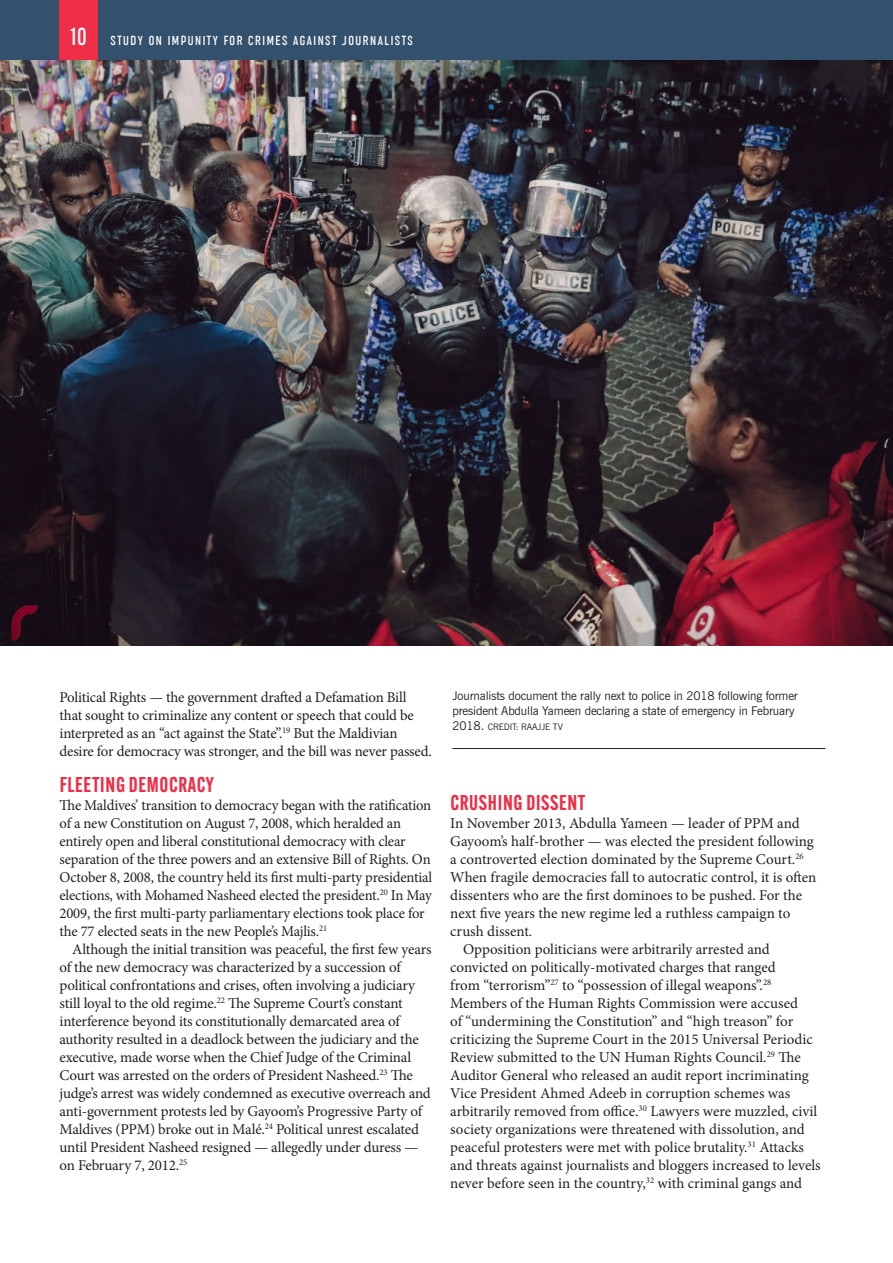
<style>
.page{position:relative;width:893px;height:1263px;background:#fff}
.page>*{position:absolute;margin:0;border:0;box-sizing:border-box;transform-origin:0 0}
.t1{font:600 21px "Alternate Gothic Cond ATF";letter-spacing:.03em;color:#ee2d46}
.t2{font:15px/18px "Minion Pro";letter-spacing:-.01em;color:#231f20}
.t3{font:300 13.5px "Sugo Pro Classic Trial";letter-spacing:.11em;color:#fff}
.t4{font:12px/15px "News Gothic BT";letter-spacing:-.01em;color:#231f20}
.t5{font:9px "News Gothic BT";letter-spacing:-.01em;color:#231f20}
.s1{font-family:"Alternate Gothic Cond ATF";font-weight:500;font-size:24px}
.s2{font-size:12px}
</style>
<div class="page">
<img style="left:0;top:60px;width:893px;height:585px">
<hr style="left:452px;top:748px;width:373px;height:1px;background:#231f20">
<div style="left:0;top:0;width:893px;height:60px;background:#33506d"></div>
<div style="left:60px;top:0;width:38px;height:60px;background:#ee2d46"></div>
<p class="t3" style="left:71px;top:33px;width:344px"><span class="s1">10</span> STUDY ON IMPUNITY FOR CRIMES AGAINST JOURNALISTS</p>
<p class="t2" style="left:60px;top:688px;width:374px">Political Rights — the government drafted a Defamation Bill that sought to criminalize any content or speech that could be interpreted as an “act against the State”.<sup>19</sup> But the Maldivian desire for democracy was stronger, and the bill was never passed.</p>
<h1 class="t1" style="left:60px;top:771px;width:156px">FLEETING DEMOCRACY</h1>
<p class="t2" style="left:60px;top:796px;width:374px">The Maldives’ transition to democracy began with the ratification of a new Constitution on August 7, 2008, which heralded an entirely open and liberal constitutional democracy with clear separation of the three powers and an extensive Bill of Rights. On October 8, 2008, the country held its first multi-party presidential elections, with Mohamed Nasheed elected the president.<sup>20</sup> In May 2009, the first multi-party parliamentary elections took place for the 77 elected seats in the new People’s Majlis.<sup>21</sup></p>
<p class="t2" style="left:60px;top:940px;width:373px;text-indent:13px">Although the initial transition was peaceful, the first few years of the new democracy was characterized by a succession of political confrontations and crises, often involving a judiciary still loyal to the old regime.<sup>22</sup> The Supreme Court’s constant interference beyond its constitutionally demarcated area of authority resulted in a deadlock between the judiciary and the executive, made worse when the Chief Judge of the Criminal Court was arrested on the orders of President Nasheed.<sup>23</sup> The judge’s arrest was widely condemned as executive overreach and anti-government protests led by Gayoom’s Progressive Party of Maldives (PPM) broke out in Malé.<sup>24</sup> Political unrest escalated until President Nasheed resigned — allegedly under duress — on February 7, 2012.<sup>25</sup></p>
<p class="t4" style="left:452px;top:688px;width:347px">Journalists document the rally next to police in 2018 following former president Abdulla Yameen declaring a state of emergency in February</p>
<p class="t5" style="left:452px;top:721px;width:112px"><span class="s2">2018.</span> CREDIT: RAAJJE TV</p>
<h1 class="t1" style="left:450px;top:789px;width:137px">CRUSHING DISSENT</h1>
<p class="t2" style="left:450px;top:814px;width:351px">In November 2013, Abdulla Yameen — leader of PPM and</p>
<p class="t2" style="left:450px;top:832px;width:365px">Gayoom’s half-brother — was elected the president following</p>
<p class="t2" style="left:450px;top:850px;width:355px">a controverted election dominated by the Supreme Court.<sup>26</sup></p>
<p class="t2" style="left:450px;top:868px;width:368px">When fragile democracies fall to autocratic control, it is often</p>
<p class="t2" style="left:450px;top:886px;width:353px">dissenters who are the first dominoes to be pushed. For the</p>
<p class="t2" style="left:450px;top:904px;width:342px">next five years the new regime led a ruthless campaign to</p>
<p class="t2" style="left:450px;top:922px;width:84px">crush dissent.</p>
<p class="t2" style="left:463px;top:940px;width:308px">Opposition politicians were arbitrarily arrested and</p>
<p class="t2" style="left:450px;top:958px;width:327px">convicted on politically-motivated charges that ranged</p>
<p class="t2" style="left:450px;top:976px;width:323px">from “terrorism”<sup>27</sup> to “possession of illegal weapons”.<sup>28</sup></p>
<p class="t2" style="left:450px;top:994px;width:349px">Members of the Human Rights Commission were accused</p>
<p class="t2" style="left:450px;top:1012px;width:344px">of “undermining the Constitution” and “high treason” for</p>
<p class="t2" style="left:450px;top:1030px;width:364px">criticizing the Supreme Court in the 2015 Universal Periodic</p>
<p class="t2" style="left:450px;top:1048px;width:352px">Review submitted to the UN Human Rights Council.<sup>29</sup> The</p>
<p class="t2" style="left:450px;top:1066px;width:360px">Auditor General who released an audit report incriminating</p>
<p class="t2" style="left:450px;top:1084px;width:341px">Vice President Ahmed Adeeb in corruption schemes was</p>
<p class="t2" style="left:450px;top:1102px;width:368px">arbitrarily removed from office.<sup>30</sup> Lawyers were muzzled, civil</p>
<p class="t2" style="left:450px;top:1120px;width:356px">society organizations were threatened with dissolution, and</p>
<p class="t2" style="left:450px;top:1138px;width:355px">peaceful protesters were met with police brutality.<sup>31</sup> Attacks</p>
<p class="t2" style="left:450px;top:1156px;width:372px">and threats against journalists and bloggers increased to levels</p>
<p class="t2" style="left:450px;top:1174px;width:353px">never before seen in the country,<sup>32</sup> with criminal gangs and</p>
</div>
